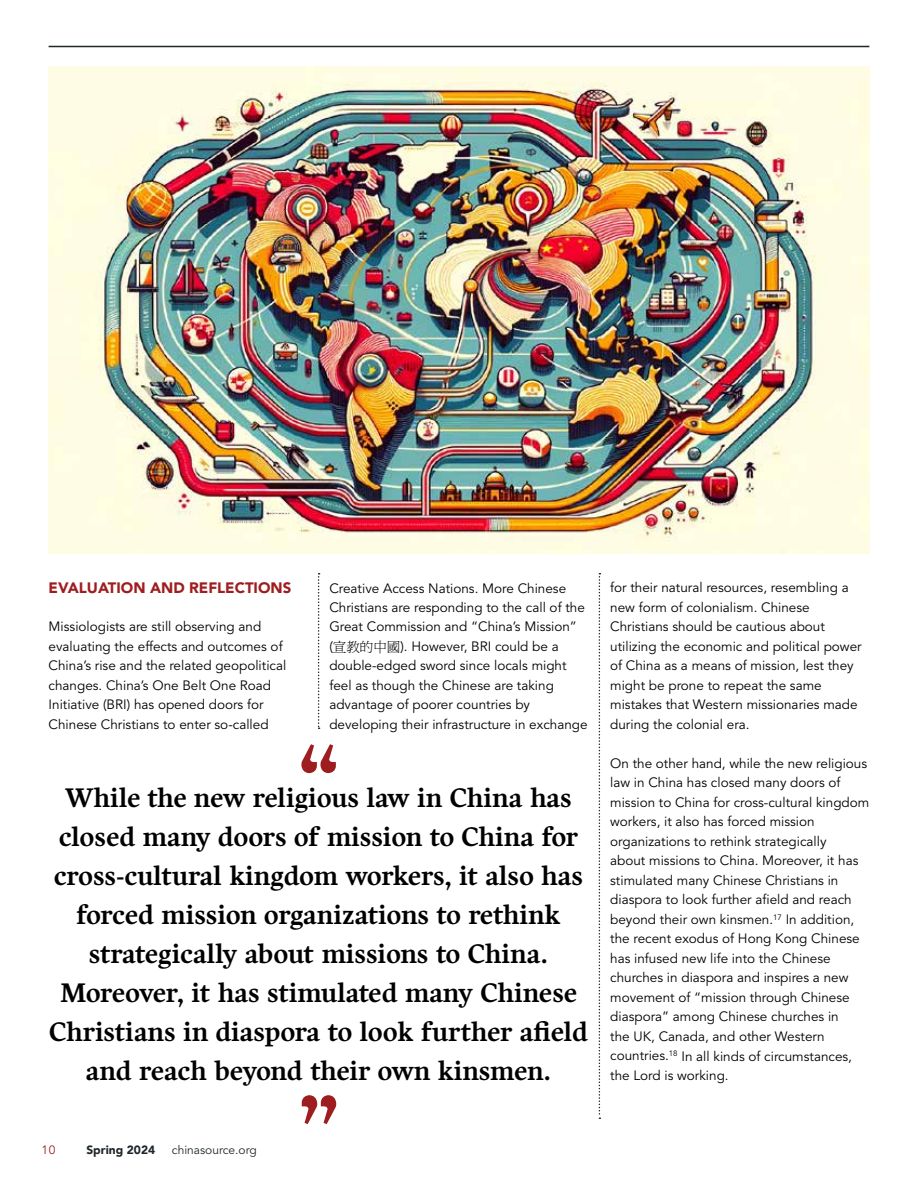
<style>
.page{position:relative;width:918px;height:1188px;background:#fff}
.page>*{position:absolute;margin:0;border:0;box-sizing:border-box;transform-origin:0 0}
.t1{font:700 90px "Harfang";color:#9e1d20}
.t2{font:700 27px/39px "Harfang";letter-spacing:-.005em;color:#000;text-align:center}
.t3{font:900 15px "Avenir LT Pro";color:#9e1d20}
.t4{font:13.5px/19.5px "Avenir LT Pro";color:#000}
.t5{font:12px "Avenir LT Pro";color:#20272b}
.t6{font:900 12px "Avenir";color:#20272b}
.t7{font:12px "Avenir LT Pro";color:#9e1d20}
.s1{font-family:"P Ming Li U"}
</style>
<div class="page">
<hr style="left:49px;top:46px;width:820px;height:1px;background:#20272b">
<img style="left:49px;top:66px;width:820px;height:488px">
<svg style="left:318px;top:573px;width:2px;height:156px"></svg>
<svg style="left:599px;top:573px;width:1px;height:546px"></svg>
<p class="t3" style="left:49px;top:578px;width:244px">EVALUATION AND REFLECTIONS</p>
<p class="t4" style="left:49px;top:617px;width:239px">Missiologists are still observing and evaluating the effects and outcomes of China’s rise and the related geopolitical changes. China’s One Belt One Road Initiative (BRI) has opened doors for Chinese Christians to enter so-called</p>
<p class="t4" style="left:329px;top:578px;width:260px">Creative Access Nations. More Chinese Christians are responding to the call of the Great Commission and “China’s Mission”<br>(<span class="s1">宣教的中國</span>). However, BRI could be a double-edged sword since locals might feel as though the Chinese are taking advantage of poorer countries by developing their infrastructure in exchange</p>
<p class="t4" style="left:610px;top:578px;width:253px">for their natural resources, resembling a new form of colonialism. Chinese Christians should be cautious about utilizing the economic and political power of China as a means of mission, lest they might be prone to repeat the same mistakes that Western missionaries made during the colonial era.</p>
<p class="t4" style="left:610px;top:754px;width:261px">On the other hand, while the new religious law in China has closed many doors of mission to China for cross-cultural kingdom workers, it also has forced mission organizations to rethink strategically<br>about missions to China. Moreover, it has stimulated many Chinese Christians in diaspora to look further afield and reach beyond their own kinsmen.<sup>17</sup> In addition, the recent exodus of Hong Kong Chinese has infused new life into the Chinese churches in diaspora and inspires a new movement of “mission through Chinese diaspora” among Chinese churches in<br>the UK, Canada, and other Western countries.<sup>18</sup> In all kinds of circumstances, the Lord is working.</p>
<h1 class="t1" style="left:298px;top:720px;width:43px">“</h1>
<h2 class="t2" style="left:65px;top:778px;width:508px">While the new religious law in China has</h2>
<p class="t2" style="left:49px;top:817px;width:541px">closed many doors of mission to China for cross-cultural kingdom workers, it also has forced mission organizations to rethink strategically about missions to China.<br>Moreover, it has stimulated many Chinese Christians in diaspora to look further afield and reach beyond their own kinsmen.</p>
<h1 class="t1" style="left:298px;top:1071px;width:43px">”</h1>
<p class="t7" style="left:42px;top:1142px;width:15px">10</p>
<p class="t6" style="left:86px;top:1139px;width:70px">Spring 2024</p>
<p class="t5" style="left:172px;top:1142px;width:86px">chinasource.org</p>
</div>
